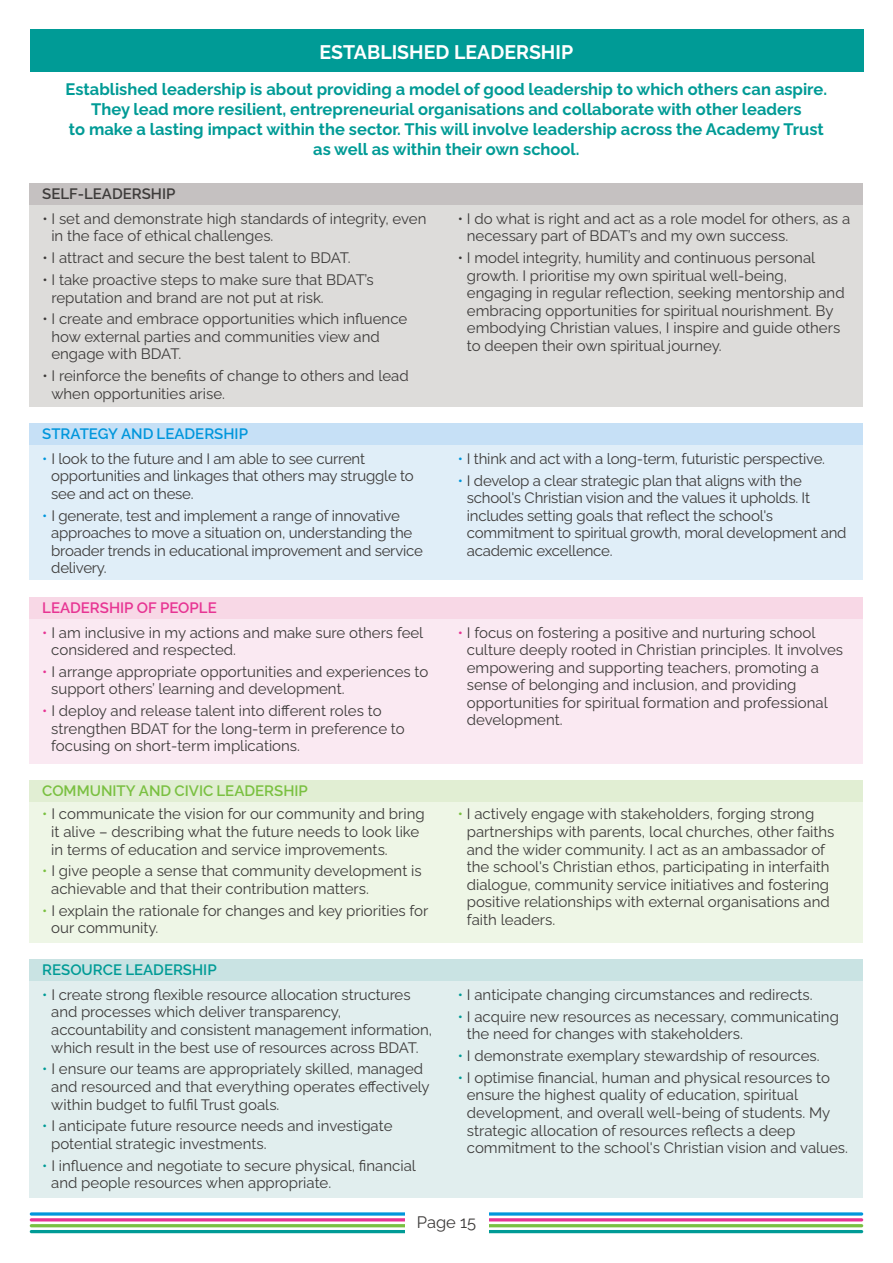
<style>
.page{position:relative;width:893px;height:1263px;background:#fff}
.page>*{position:absolute;margin:0;border:0;box-sizing:border-box;transform-origin:0 0}
.t1{font:700 19.5px "Raleway";color:#fff}
.t2{font:700 16.5px/20px "Raleway";color:#009b96;text-align:center}
.t3{font:16.5px "Raleway";color:#3d3b3a}
.t4{font:15px/17.5px "Raleway";color:#3d3b3a}
.t5{font:600 15px "Raleway";color:#7ac041}
.t6{font:600 15px "Raleway";color:#0096dc}
.t7{font:600 15px "Raleway";color:#e73493}
.t8{font:600 15px "Raleway";color:#009b96}
.t9{font:600 15px "Raleway";color:#3d3b3a}
.s1{color:#0096dc}
.s2{color:#e73493}
.s3{color:#7ac041}
.s4{color:#009b96}
</style>
<div class="page">
<div style="left:30px;top:963px;width:833px;height:234px;background:#e1eeee"></div>
<div style="left:30px;top:783px;width:833px;height:160px;background:#eef6e6"></div>
<div style="left:30px;top:600px;width:833px;height:163px;background:#fae9f2"></div>
<div style="left:30px;top:427px;width:833px;height:153px;background:#e0eef8"></div>
<div style="left:30px;top:187px;width:833px;height:219px;background:#dddcda"></div>
<div style="left:30px;top:960px;width:833px;height:21px;background:#c9e3e3"></div>
<div style="left:30px;top:780px;width:833px;height:21px;background:#e1eed3"></div>
<div style="left:30px;top:597px;width:833px;height:21px;background:#f8d8e6"></div>
<div style="left:30px;top:424px;width:833px;height:21px;background:#c6e0f6"></div>
<div style="left:30px;top:184px;width:833px;height:21px;background:#c5c1c1"></div>
<div style="left:30px;top:30px;width:833px;height:42px;background:#009b96"></div>
<hr style="left:30px;top:1212px;width:833px;height:3px;background:#0096dc;border-radius:2px">
<hr style="left:30px;top:1218px;width:833px;height:3px;background:#e73493;border-radius:2px">
<hr style="left:30px;top:1224px;width:833px;height:3px;background:#7ac041;border-radius:2px">
<hr style="left:30px;top:1230px;width:833px;height:3px;background:#009b96;border-radius:2px">
<div style="left:405px;top:1203px;width:83px;height:38px;background:#fff"></div>
<h1 class="t1" style="left:319px;top:44px;width:255px">ESTABLISHED LEADERSHIP</h1>
<p class="t2" style="left:66px;top:81px;width:763px">Established leadership is about providing a model of good leadership to which others can aspire.<br>They lead more resilient, entrepreneurial organisations and collaborate with other leaders<br>to make a lasting impact within the sector. This will involve leadership across the Academy Trust as well as within their own school.</p>
<p class="t9" style="left:42px;top:185px;width:135px">SELF-LEADERSHIP</p>
<p class="t4" style="left:51px;top:211px;width:377px;text-indent:-9px">• I set and demonstrate high standards of integrity, even in the face of ethical challenges.</p>
<p class="t4" style="left:42px;top:250px;width:310px">• I attract and secure the best talent to BDAT.</p>
<p class="t4" style="left:51px;top:272px;width:324px;text-indent:-9px">• I take proactive steps to make sure that BDAT’s reputation and brand are not put at risk.</p>
<p class="t4" style="left:51px;top:312px;width:357px;text-indent:-9px">• I create and embrace opportunities which influence how external parties and communities view and engage with BDAT.</p>
<p class="t4" style="left:51px;top:369px;width:359px;text-indent:-9px">• I reinforce the benefits of change to others and lead when opportunities arise.</p>
<p class="t4" style="left:467px;top:211px;width:385px;text-indent:-9px">• I do what is right and act as a role model for others, as a necessary part of BDAT’s and my own success.</p>
<p class="t4" style="left:467px;top:250px;width:379px;text-indent:-9px">• I model integrity, humility and continuous personal growth. I prioritise my own spiritual well-being, engaging in regular reflection, seeking mentorship and embracing opportunities for spiritual nourishment. By embodying Christian values, I inspire and guide others to deepen their own spiritual journey.</p>
<p class="t6" style="left:42px;top:425px;width:207px">STRATEGY AND LEADERSHIP</p>
<p class="t4" style="left:51px;top:451px;width:364px;text-indent:-9px"><span class="s1">•</span> I look to the future and I am able to see current opportunities and linkages that others may struggle to see and act on these.</p>
<p class="t4" style="left:51px;top:508px;width:373px;text-indent:-9px"><span class="s1">•</span> I generate, test and implement a range of innovative approaches to move a situation on, understanding the broader trends in educational improvement and service delivery.</p>
<p class="t7" style="left:42px;top:599px;width:176px">LEADERSHIP OF PEOPLE</p>
<p class="t4" style="left:51px;top:625px;width:374px;text-indent:-9px"><span class="s2">•</span> I am inclusive in my actions and make sure others feel considered and respected.</p>
<p class="t4" style="left:51px;top:664px;width:379px;text-indent:-9px"><span class="s2">•</span> I arrange appropriate opportunities and experiences to support others’ learning and development.</p>
<p class="t4" style="left:51px;top:703px;width:355px;text-indent:-9px"><span class="s2">•</span> I deploy and release talent into di-erent roles to strengthen BDAT for the long-term in preference to focusing on short-term implications.</p>
<p class="t5" style="left:42px;top:782px;width:267px">COMMUNITY AND CIVIC LEADERSHIP</p>
<p class="t4" style="left:51px;top:807px;width:375px;text-indent:-9px"><span class="s3">•</span> I communicate the vision for our community and bring it alive – describing what the future needs to look like in terms of education and service improvements.</p>
<p class="t4" style="left:51px;top:864px;width:372px;text-indent:-9px"><span class="s3">•</span> I give people a sense that community development is achievable and that their contribution matters.</p>
<p class="t4" style="left:51px;top:903px;width:379px;text-indent:-9px"><span class="s3">•</span> I explain the rationale for changes and key priorities for our community.</p>
<p class="t8" style="left:42px;top:961px;width:176px">RESOURCE LEADERSHIP</p>
<p class="t4" style="left:51px;top:987px;width:382px;text-indent:-9px"><span class="s4">•</span> I create strong flexible resource allocation structures and processes which deliver transparency, accountability and consistent management information, which result in the best use of resources across BDAT.</p>
<p class="t4" style="left:51px;top:1062px;width:380px;text-indent:-9px"><span class="s4">•</span> I ensure our teams are appropriately skilled, managed and resourced and that everything operates e-ectively within budget to fulfil Trust goals.</p>
<p class="t4" style="left:51px;top:1119px;width:343px;text-indent:-9px"><span class="s4">•</span> I anticipate future resource needs and investigate potential strategic investments.</p>
<p class="t4" style="left:51px;top:1158px;width:366px;text-indent:-9px"><span class="s4">•</span> I influence and negotiate to secure physical, financial and people resources when appropriate.</p>
<p class="t4" style="left:458px;top:451px;width:369px"><span class="s1">•</span> I think and act with a long-term, futuristic perspective.</p>
<p class="t4" style="left:467px;top:473px;width:381px;text-indent:-9px"><span class="s1">•</span> I develop a clear strategic plan that aligns with the school's Christian vision and the values it upholds. It includes setting goals that reflect the school's commitment to spiritual growth, moral development and academic excellence.</p>
<p class="t4" style="left:467px;top:625px;width:378px;text-indent:-9px"><span class="s2">•</span> I focus on fostering a positive and nurturing school culture deeply rooted in Christian principles. It involves empowering and supporting teachers, promoting a sense of belonging and inclusion, and providing opportunities for spiritual formation and professional development.</p>
<p class="t4" style="left:467px;top:807px;width:369px;text-indent:-9px"><span class="s3">•</span> I actively engage with stakeholders, forging strong partnerships with parents, local churches, other faiths and the wider community. I act as an ambassador of the school's Christian ethos, participating in interfaith dialogue, community service initiatives and fostering positive relationships with external organisations and faith leaders.</p>
<p class="t4" style="left:458px;top:987px;width:356px"><span class="s4">•</span> I anticipate changing circumstances and redirects.</p>
<p class="t4" style="left:467px;top:1009px;width:374px;text-indent:-9px"><span class="s4">•</span> I acquire new resources as necessary, communicating the need for changes with stakeholders.</p>
<p class="t4" style="left:458px;top:1048px;width:363px"><span class="s4">•</span> I demonstrate exemplary stewardship of resources.</p>
<p class="t4" style="left:467px;top:1070px;width:383px;text-indent:-9px"><span class="s4">•</span> I optimise financial, human and physical resources to ensure the highest quality of education, spiritual development, and overall well-being of students. My strategic allocation of resources reflects a deep commitment to the school's Christian vision and values.</p>
<p class="t3" style="left:417px;top:1216px;width:61px">Page 15</p>
</div>
